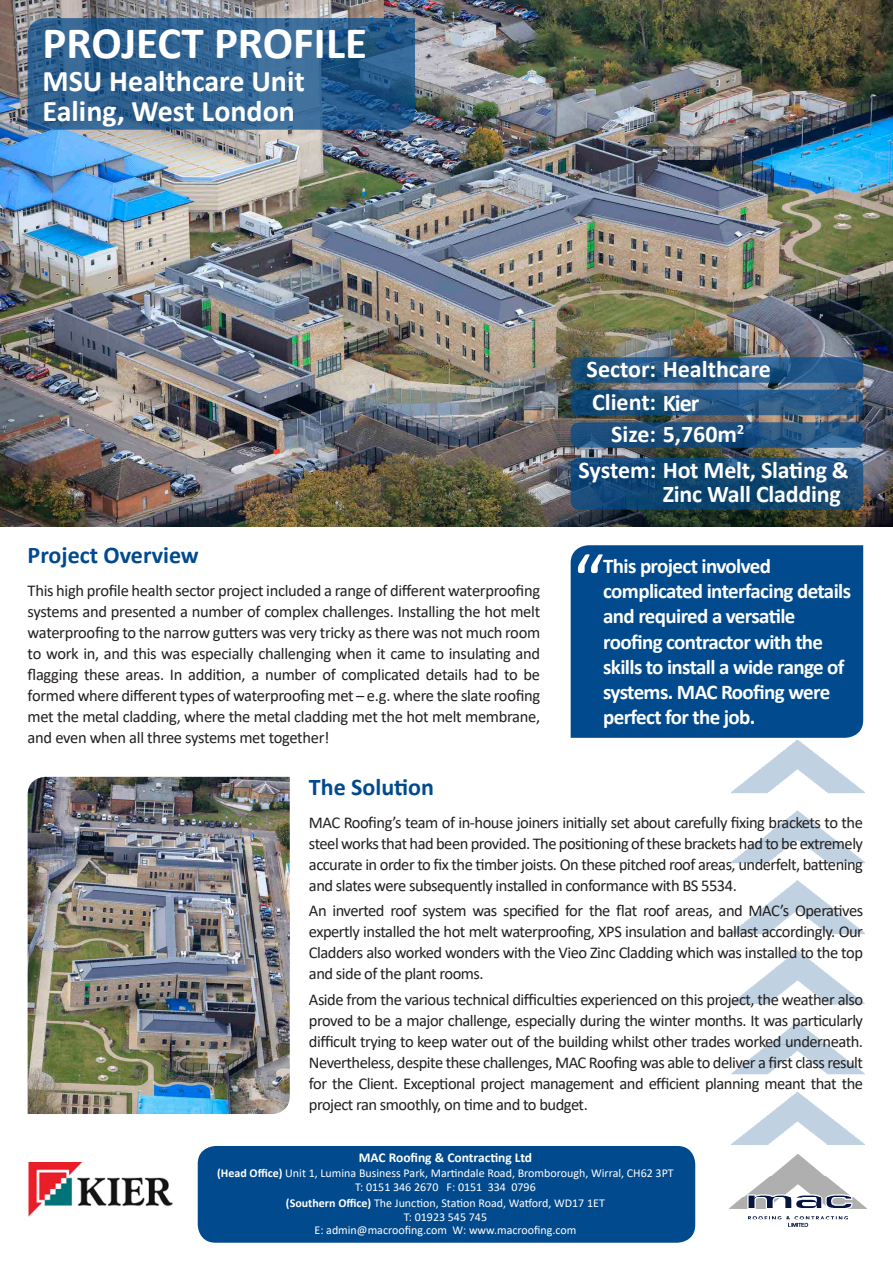
<style>
.page{position:relative;width:893px;height:1263px;background:#fff}
.page>*{position:absolute;margin:0;border:0;box-sizing:border-box;transform-origin:0 0}
.t1{font:75px "Calibri";color:#fff}
.t2{font:700 45px "Calibri";color:#fff}
.t3{font:700 30px "Calibri";color:#fff}
.t4{font:700 24px "Calibri";letter-spacing:-.01em;color:#fff}
.t5{font:700 24px "Calibri";color:#004a8d}
.t6{font:700 21px/25.2px "Calibri";letter-spacing:-.03em;color:#fff}
.t7{font:16.5px/21px "Calibri";letter-spacing:-.03em;color:#231f20;text-align:justify}
.t8{font:700 13.5px "Calibri";color:#fff}
.t9{font:12px "Calibri";color:#fff}
.s1{font-weight:700}
</style>
<div class="page">
<img style="left:0;top:0;width:893px;height:527px">
<div style="left:198px;top:1146px;width:497px;height:97px;background:#004a8d;border-radius:18px"></div>
<svg style="left:28px;top:18px;width:387px;height:112px;background:#2f618f"></svg>
<img style="left:28px;top:1163px;width:145px;height:53px">
<img style="left:731px;top:740px;width:133px;height:405px">
<svg style="left:571px;top:357px;width:292px;height:26px;background:#245785"></svg>
<svg style="left:571px;top:390px;width:292px;height:25px;background:#225582"></svg>
<svg style="left:571px;top:422px;width:292px;height:26px;background:#21527f"></svg>
<svg style="left:571px;top:458px;width:292px;height:52px;background:#124772"></svg>
<img style="left:729px;top:1154px;width:137px;height:73px">
<div style="left:571px;top:545px;width:292px;height:193px;background:#004a8d"></div>
<img style="left:28px;top:777px;width:262px;height:337px">
<p class="t2" style="left:43px;top:11px;width:326px">PROJECT PROFILE</p>
<p class="t3" style="left:43px;top:59px;width:264px">MSU Healthcare Unit</p>
<p class="t3" style="left:43px;top:89px;width:254px">Ealing, West London</p>
<p class="t5" style="left:28px;top:538px;width:173px">Project Overview</p>
<p class="t7" style="left:28px;top:579px;width:514px">This high profile health sector project included a range of different waterproofing systems and presented a number of complex challenges. Installing the hot melt waterproofing to the narrow gutters was very tricky as there was not much room to work in, and this was especially challenging when it came to insulating and flagging these areas. In addition, a number of complicated details had to be formed where different types of waterproofing met – e.g. where the slate roofing met the metal cladding, where the metal cladding met the hot melt membrane, and even when all three systems met together!</p>
<p class="t4" style="left:587px;top:352px;width:186px">Sector: Healthcare</p>
<p class="t4" style="left:592px;top:385px;width:109px">Client: Kier</p>
<p class="t4" style="left:611px;top:417px;width:135px">Size: 5,760m<sup>2</sup></p>
<p class="t4" style="left:579px;top:453px;width:272px">System: Hot Melt, Slating &amp;</p>
<p class="t4" style="left:663px;top:477px;width:180px">Zinc Wall Cladding</p>
<p class="t1" style="left:573px;top:529px;width:33px">“</p>
<p class="t6" style="left:603px;top:553px;width:249px">This project involved complicated interfacing details and required a versatile roofing contractor with the skills to install a wide range of systems. MAC Roofing were perfect for the job.</p>
<p class="t5" style="left:309px;top:770px;width:127px">The Solution</p>
<p class="t7" style="left:309px;top:811px;width:556px">MAC Roofing’s team of in-house joiners initially set about carefully fixing brackets to the steel works that had been provided. The positioning of these brackets had to be extremely accurate in order to fix the timber joists. On these pitched roof areas, underfelt, battening and slates were subsequently installed in conformance with BS 5534.</p>
<p class="t7" style="left:309px;top:900px;width:556px">An inverted roof system was specified for the flat roof areas, and MAC’s Operatives expertly installed the hot melt waterproofing, XPS insulation and ballast accordingly. Our Cladders also worked wonders with the Vieo Zinc Cladding which was installed to the top and side of the plant rooms.</p>
<p class="t7" style="left:309px;top:988px;width:556px">Aside from the various technical difficulties experienced on this project, the weather also proved to be a major challenge, especially during the winter months. It was particularly difficult trying to keep water out of the building whilst other trades worked underneath.<br>Nevertheless, despite these challenges, MAC Roofing was able to deliver a first class result for the Client. Exceptional project management and efficient planning meant that the project ran smoothly, on time and to budget.</p>
<p class="t8" style="left:359px;top:1148px;width:175px">MAC Roofing &amp; Contracting Ltd</p>
<p class="t9" style="left:217px;top:1165px;width:458px"><span class="s1">(Head Office)</span> Unit 1, Lumina Business Park, Martindale Road, Bromborough, Wirral, CH62 3PT</p>
<p class="t9" style="left:355px;top:1178px;width:182px">T: 0151 346 2670 F: 0151 334 0796</p>
<p class="t9" style="left:286px;top:1195px;width:320px"><span class="s1">(Southern Office)</span> The Junction, Station Road, Watford, WD17 1ET</p>
<p class="t9" style="left:404px;top:1208px;width:85px">T: 01923 545 745</p>
<p class="t9" style="left:314px;top:1222px;width:263px">E: admin@macroofing.com W: www.macroofing.com</p>
</div>
